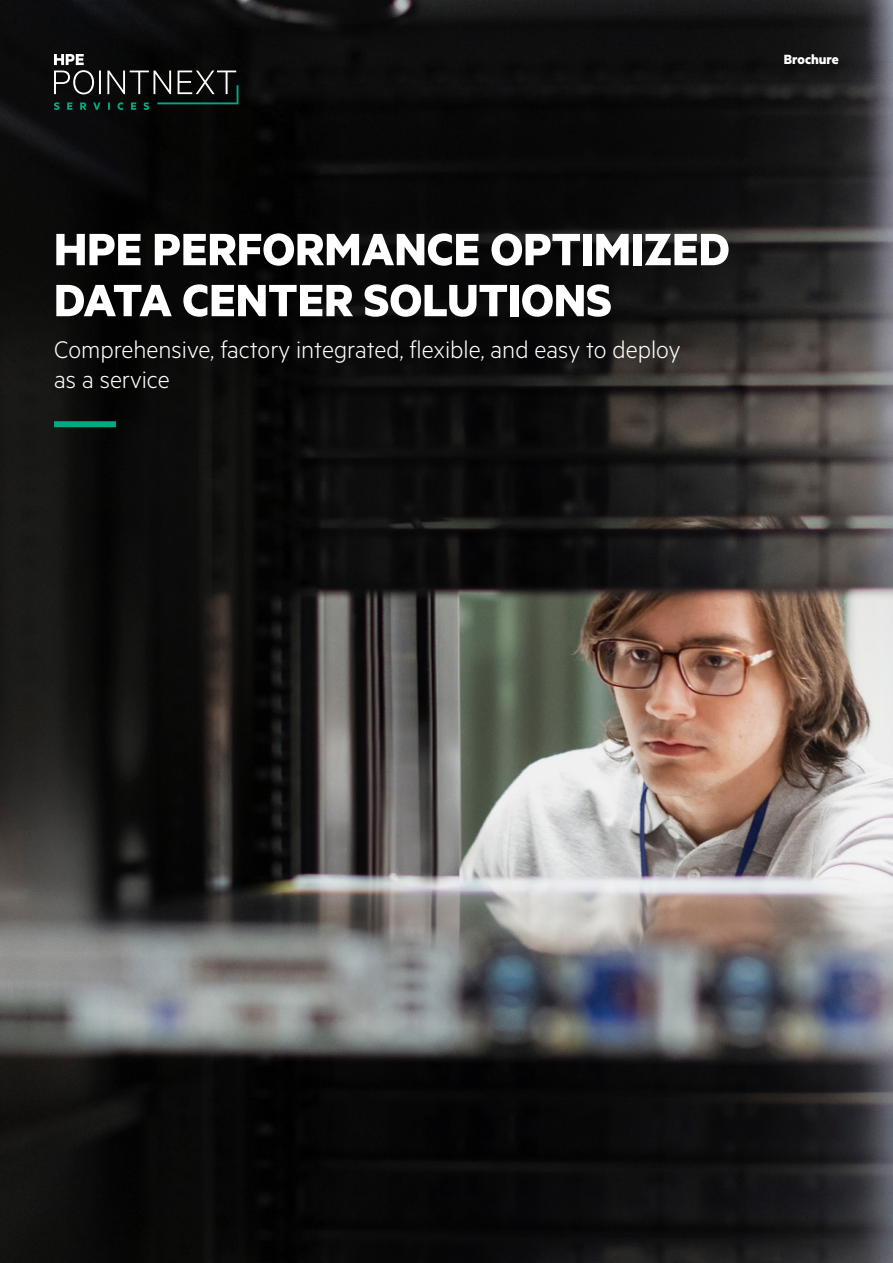
<style>
.page{position:relative;width:893px;height:1263px;background:#fff}
.page>*{position:absolute;margin:0;border:0;box-sizing:border-box;transform-origin:0 0}
.Headline_MetricHPE_B{font:700 51px/51px "Metric HPE";color:#fff}
.Cover_Subhead_Metric{font:300 27px/30px "Metric HPE";color:#fff}
.Descriptor_MetricHPE{font:700 15px "Metric HPE";color:#fff}
</style>
<div class="page">
<img style="left:0;top:0;width:893px;height:1263px">
<div style="left:54px;top:421px;width:62px;height:6px;background:#01a982"></div>
<svg style="left:54px;top:54px;width:184px;height:56px"></svg>
<p class="Descriptor_MetricHPE" style="left:784px;top:50px;width:57px">Brochure</p>
<p class="Headline_MetricHPE_B" style="left:54px;top:222px;width:677px">HPE PERFORMANCE OPTIMIZED<br>DATA CENTER SOLUTIONS</p>
<p class="Cover_Subhead_Metric" style="left:54px;top:334px;width:628px">Comprehensive, factory integrated, flexible, and easy to deploy as a service</p>
</div>
